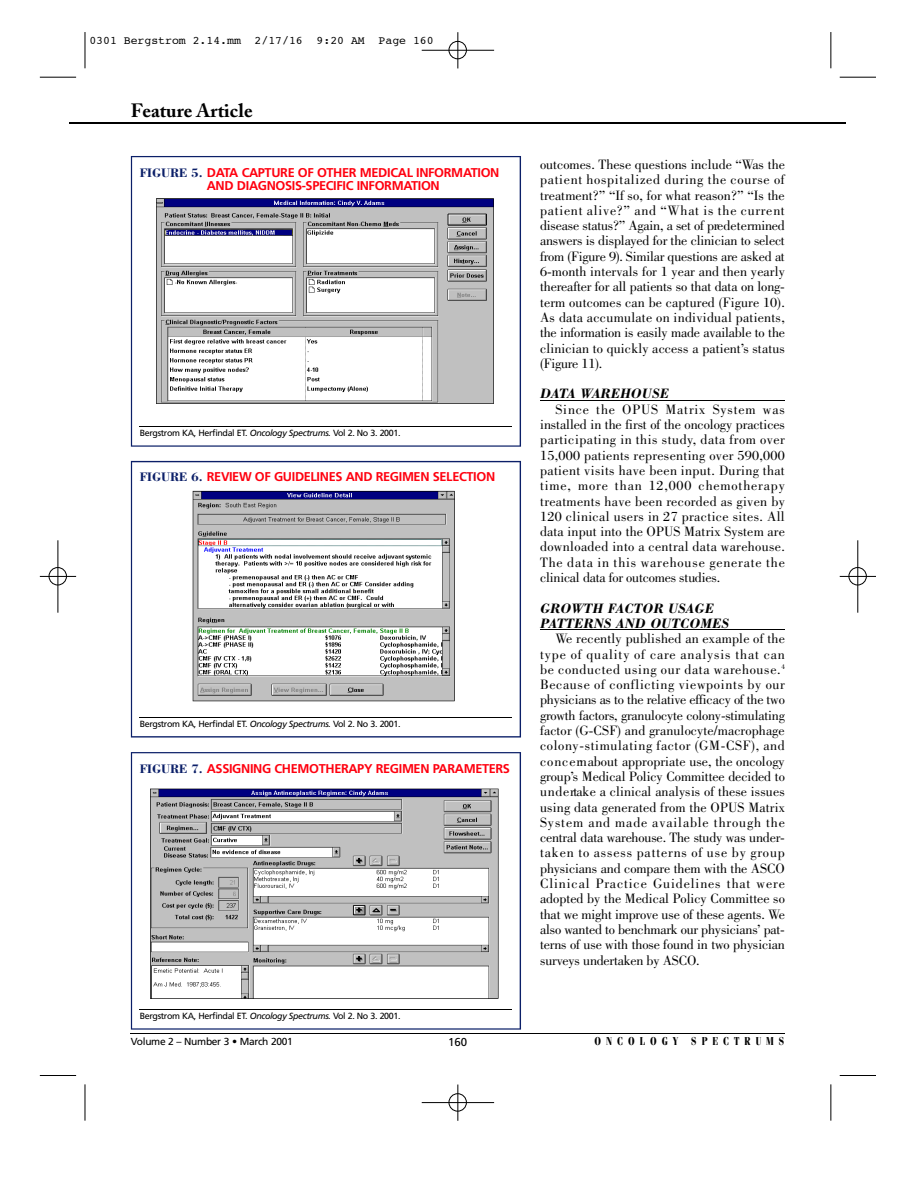
<style>
.page{position:relative;width:918px;height:1188px;background:#fff}
.page>*{position:absolute;margin:0;border:0;box-sizing:border-box;transform-origin:0 0}
.t1{font:700 19.05px "Adobe Caslon";color:#000}
.t2{font:13.95px/15.3px "Bodoni";letter-spacing:-.01em;color:#000;text-align:justify}
.t3{font:italic 700 13.95px/15.3px "Bodoni";color:#000}
.t4{font:700 12.75px/12.8px "Frutiger";letter-spacing:-.03em;color:#ff000f;text-align:center}
.t5{font:11.55px "Courier";color:#000}
.t6{font:700 11.4px "Fenice";letter-spacing:.55em;color:#000;scale:.8 1}
.t7{font:11.4px "Frutiger";color:#000}
.t8{font:10.2px "Frutiger";letter-spacing:-.03em;color:#000}
.t9{font:8.85px "Frutiger";letter-spacing:-.04em;color:#000}
.s1{font-family:"Bodoni";color:#0b1f68}
.s2{font-style:italic}
</style>
<div class="page">
<hr style="left:540px;top:400px;width:245px;height:1px;background:#000">
<hr style="left:540px;top:629px;width:245px;height:1px;background:#000">
<hr style="left:70px;top:122px;width:776px;height:2px;background:#000">
<hr style="left:130px;top:1033px;width:654px;height:1px;background:#000">
<svg style="left:131px;top:156px;width:390px;height:291px"></svg>
<svg style="left:156px;top:198px;width:338px;height:206px"></svg>
<svg style="left:131px;top:461px;width:390px;height:277px"></svg>
<svg style="left:193px;top:491px;width:262px;height:210px"></svg>
<svg style="left:131px;top:752px;width:390px;height:278px"></svg>
<svg style="left:150px;top:789px;width:349px;height:210px"></svg>
<hr style="left:40px;top:77px;width:36px;height:1px;background:#000">
<hr style="left:85px;top:32px;width:1px;height:36px;background:#000">
<hr style="left:840px;top:77px;width:36px;height:1px;background:#000">
<hr style="left:831px;top:32px;width:1px;height:36px;background:#000">
<hr style="left:40px;top:1075px;width:36px;height:1px;background:#000">
<hr style="left:85px;top:1084px;width:1px;height:37px;background:#000">
<hr style="left:840px;top:1075px;width:36px;height:1px;background:#000">
<hr style="left:831px;top:1084px;width:1px;height:37px;background:#000">
<hr style="left:422px;top:50px;width:72px;height:1px;background:#000">
<hr style="left:458px;top:32px;width:1px;height:36px;background:#000">
<svg style="left:448px;top:40px;width:19px;height:20px"></svg>
<hr style="left:422px;top:1102px;width:72px;height:1px;background:#000">
<hr style="left:458px;top:1085px;width:1px;height:36px;background:#000">
<svg style="left:448px;top:1093px;width:19px;height:19px"></svg>
<hr style="left:840px;top:576px;width:36px;height:1px;background:#000">
<hr style="left:858px;top:540px;width:1px;height:73px;background:#000">
<svg style="left:848px;top:567px;width:19px;height:19px"></svg>
<hr style="left:40px;top:576px;width:36px;height:1px;background:#000">
<hr style="left:58px;top:540px;width:1px;height:73px;background:#000">
<svg style="left:48px;top:567px;width:19px;height:19px"></svg>
<p class="t5" style="left:89px;top:36px;width:346px">0301 Bergstrom 2.14.mm 2/17/16 9:20 AM Page 160</p>
<h1 class="t1" style="left:131px;top:99px;width:123px">Feature Article</h1>
<p class="t4" style="left:140px;top:166px;width:361px"><span class="s1">FIGURE 5.</span> D ATA CAPTURE OF OTHER MEDICAL INFORMAT IO N<br>AND DIAGNOSIS-SPECIFIC INFORMAT IO N</p>
<p class="t9" style="left:140px;top:428px;width:262px">B e rg strom KA, Herfindal ET. <span class="s2">Oncology Spectrums.</span> Vol 2. No 3. 2001.</p>
<p class="t4" style="left:140px;top:470px;width:357px"><span class="s1">FIGURE 6.</span> REVIEW OF GUIDELINES AND REGIMEN SELECTION</p>
<p class="t9" style="left:140px;top:718px;width:262px">B e rg strom KA, Herfindal ET. <span class="s2">Oncology Spectrums.</span> Vol 2. No 3. 2001.</p>
<p class="t4" style="left:140px;top:762px;width:372px"><span class="s1">FIGURE 7.</span> ASSIGNING CHEMOTHERAPY REGIMEN PA R A M E T E R S</p>
<p class="t9" style="left:140px;top:1011px;width:262px">B e rg strom KA, Herfindal ET. <span class="s2">Oncology Spectrums.</span> Vol 2. No 3. 2001.</p>
<p class="t2" style="left:540px;top:157px;width:246px">outcomes. These questions include “Was the patient hospitalized during the course of treatment?” “If so, for what reason?” “Is the patient alive?” and “What is the current disease status?” Again, a set of pre d e te rm in e d answers is displayed for the clinician to select from (Figure 9). Similar questions are asked at 6-month intervals for 1 year and then yearly th e reafter for all patients so that data on long&shy;te rm outcomes can be captured (Figure 10).<br>As data accumulate on individual patients, the information is easily made available to the clinician to quickly access a patient’s status (F ig u re 11).</p>
<p class="t3" style="left:540px;top:386px;width:131px">DATA WAREHOUSE</p>
<p class="t2" style="left:540px;top:402px;width:246px;text-indent:15px">Since the OPUS Matrix System was installed in the first of the oncology practices p a rticipating in this study, data from over 15,000 patients re p resenting over 590,000 patient visits have been input. During that time, more than 12,000 chemotherapy treatments have been re c o rded as given by 120 clinical users in 27 practice sites. All data input into the OPUS Matrix System are downloaded into a central data ware h o u s e .<br>The data in this warehouse generate the clinical data for outcomes studies.</p>
<p class="t3" style="left:540px;top:600px;width:191px">GROWTH FACTOR USAGE<br>PATTERNS AND OUTCOMES</p>
<p class="t2" style="left:540px;top:631px;width:246px;text-indent:15px">We recently published an example of the type of quality of care analysis that can be conducted using our data ware h o u s e .<sup>4<br></sup>Because of conflicting viewpoints by our physicians as to the relative efficacy of the two g rowth factors, granulocyte colony-stimulating factor (G-CSF) and granulocyte/macro p h a g e colony-stimulating factor (GM-CSF), and c o n c e rn about appropriate use, the oncology g ro u p ’s Medical Policy Committee decided to u n d e rtake a clinical analysis of these issues using data generated from the OPUS Matrix System and made available through the central data warehouse. The study was under&shy;taken to assess patterns of use by group physicians and compare them with the ASCO Clinical Practice Guidelines that were adopted by the Medical Policy Committee so that we might improve use of these agents. We also wanted to benchmark our physicians’ pat&shy;te rns of use with those found in two physician s u rveys undertaken by ASCO.</p>
<p class="t8" style="left:131px;top:1036px;width:164px">Volume 2 – Number 3 • March 2001</p>
<p class="t6" style="left:595px;top:1034px;width:239px">ONCOLOGY SPECTRUMS</p>
<p class="t7" style="left:448px;top:1035px;width:21px">160</p>
</div>
